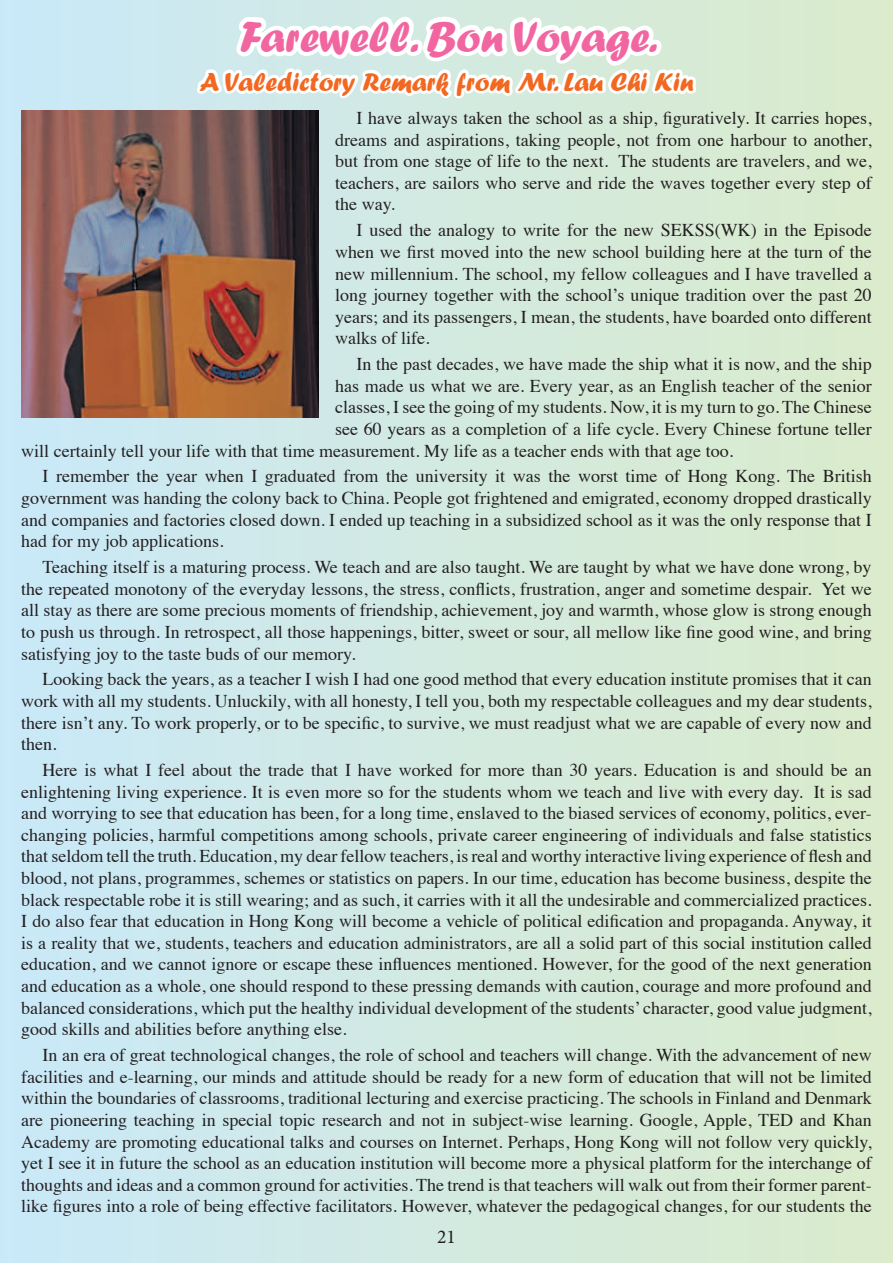
<style>
.page{position:relative;width:893px;height:1263px;background:#fff}
.page>*{position:absolute;margin:0;border:0;box-sizing:border-box;transform-origin:0 0}
.t1{font:45px "Forte";color:#f166a0}
.t2{font:27px "Forte";color:#f36821}
.t3{font:19.5px "Minion Pro";color:#231f20}
.t4{font:18px/21.6px "Times";color:#231f20;text-align:justify}
</style>
<div class="page">
<div style="left:0;top:0;width:893px;height:1263px;background:linear-gradient(to right,#cae8f8,#dbebcb)"></div>
<img style="left:21px;top:111px;width:297px;height:306px">
<svg style="left:192px;top:0;width:508px;height:205px"></svg>
<h1 class="t1" style="left:240px;top:10px;width:419px">Farewell. Bon Voyage.</h1>
<h2 class="t2" style="left:199px;top:66px;width:496px">A Valedictory Remark from Mr. Lau Chi Kin</h2>
<p class="t4" style="left:335px;top:106px;width:538px;text-indent:21px">I have always taken the school as a ship, figuratively. It carries hopes, dreams and aspirations, taking people, not from one harbour to another, but from one stage of life to the next. The students are travelers, and we, teachers, are sailors who serve and ride the waves together every step of the way.</p>
<p class="t4" style="left:335px;top:218px;width:538px;text-indent:21px">I used the analogy to write for the new SEKSS(WK) in the Episode when we first moved into the new school building here at the turn of the new millennium. The school, my fellow colleagues and I have travelled a long journey together with the school’s unique tradition over the past 20 years; and its passengers, I mean, the students, have boarded onto different walks of life.</p>
<p class="t4" style="left:356px;top:352px;width:517px">In the past decades, we have made the ship what it is now, and the ship</p>
<p class="t4" style="left:335px;top:373px;width:538px">has made us what we are. Every year, as an English teacher of the senior</p>
<p class="t4" style="left:335px;top:395px;width:538px">classes, I see the going of my students. Now, it is my turn to go. The Chinese</p>
<p class="t4" style="left:335px;top:417px;width:538px">see 60 years as a completion of a life cycle. Every Chinese fortune teller</p>
<p class="t4" style="left:21px;top:438px;width:713px">will certainly tell your life with that time measurement. My life as a teacher ends with that age too.</p>
<p class="t4" style="left:21px;top:464px;width:852px;text-indent:21px">I remember the year when I graduated from the university it was the worst time of Hong Kong. The British government was handing the colony back to China. People got frightened and emigrated, economy dropped drastically and companies and factories closed down. I ended up teaching in a subsidized school as it was the only response that I had for my job applications.</p>
<p class="t4" style="left:21px;top:555px;width:852px;text-indent:21px">Teaching itself is a maturing process. We teach and are also taught. We are taught by what we have done wrong, by the repeated monotony of the everyday lessons, the stress, conflicts, frustration, anger and sometime despair. Yet we all stay as there are some precious moments of friendship, achievement, joy and warmth, whose glow is strong enough to push us through. In retrospect, all those happenings, bitter, sweet or sour, all mellow like fine good wine, and bring satisfying joy to the taste buds of our memory.</p>
<p class="t4" style="left:21px;top:667px;width:852px;text-indent:21px">Looking back the years, as a teacher I wish I had one good method that every education institute promises that it can work with all my students. Unluckily, with all honesty, I tell you, both my respectable colleagues and my dear students, there isn’t any. To work properly, or to be specific, to survive, we must readjust what we are capable of every now and then.</p>
<p class="t4" style="left:21px;top:758px;width:852px;text-indent:21px">Here is what I feel about the trade that I have worked for more than 30 years. Education is and should be an enlightening living experience. It is even more so for the students whom we teach and live with every day. It is sad and worrying to see that education has been, for a long time, enslaved to the biased services of economy, politics, ever&shy;changing policies, harmful competitions among schools, private career engineering of individuals and false statistics that seldom tell the truth. Education, my dear fellow teachers, is real and worthy interactive living experience of flesh and blood, not plans, programmes, schemes or statistics on papers. In our time, education has become business, despite the black respectable robe it is still wearing; and as such, it carries with it all the undesirable and commercialized practices.<br>I do also fear that education in Hong Kong will become a vehicle of political edification and propaganda. Anyway, it is a reality that we, students, teachers and education administrators, are all a solid part of this social institution called education, and we cannot ignore or escape these influences mentioned. However, for the good of the next generation and education as a whole, one should respond to these pressing demands with caution, courage and more profound and balanced considerations, which put the healthy individual development of the students’ character, good value judgment, good skills and abilities before anything else.</p>
<p class="t4" style="left:21px;top:1043px;width:852px;text-indent:21px">In an era of great technological changes, the role of school and teachers will change. With the advancement of new facilities and e-learning, our minds and attitude should be ready for a new form of education that will not be limited within the boundaries of classrooms, traditional lecturing and exercise practicing. The schools in Finland and Denmark are pioneering teaching in special topic research and not in subject-wise learning. Google, Apple, TED and Khan Academy are promoting educational talks and courses on Internet. Perhaps, Hong Kong will not follow very quickly, yet I see it in future the school as an education institution will become more a physical platform for the interchange of thoughts and ideas and a common ground for activities. The trend is that teachers will walk out from their former parent&shy;like figures into a role of being effective facilitators. However, whatever the pedagogical changes, for our students the</p>
<p class="t3" style="left:437px;top:1224px;width:20px">21</p>
</div>
